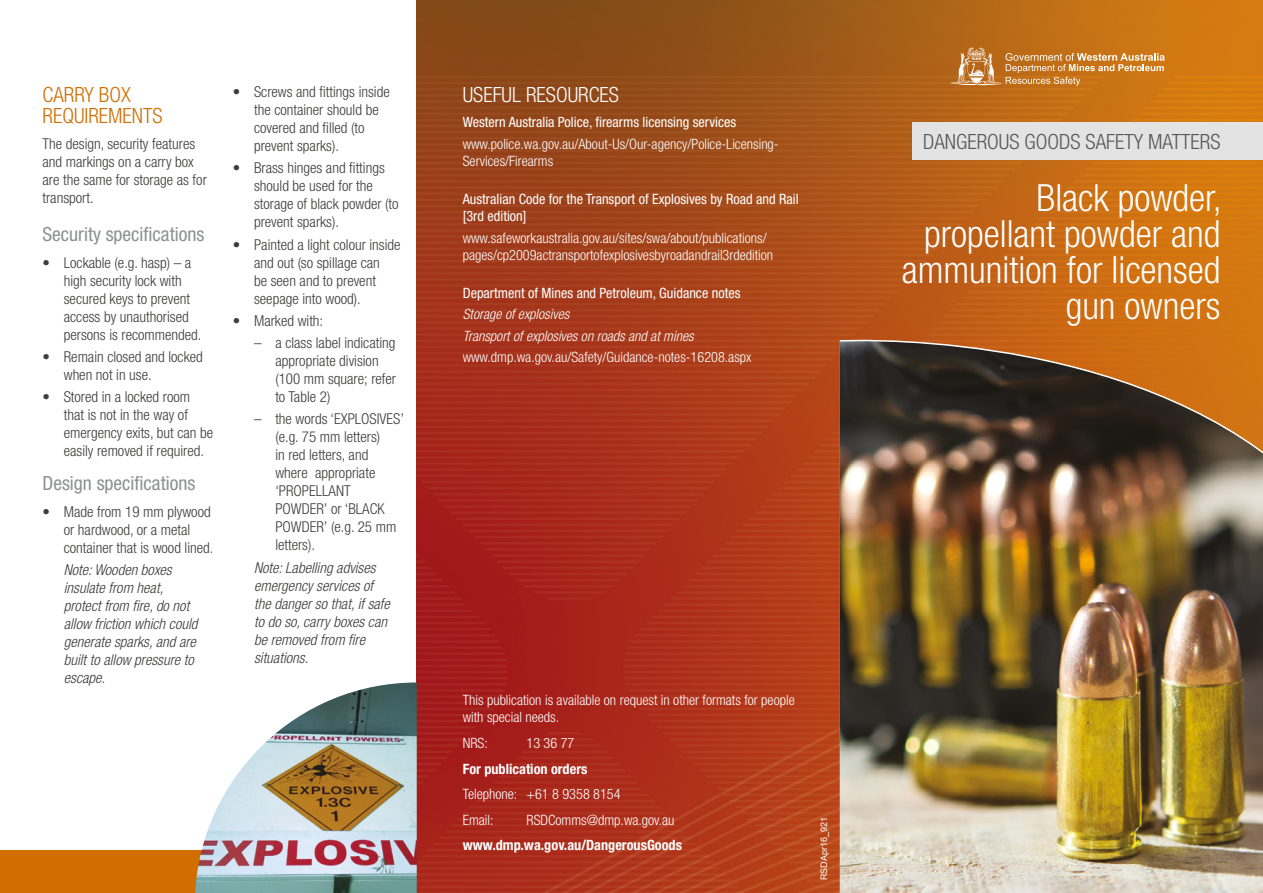
<style>
.page{position:relative;width:1263px;height:893px;background:#fff}
.page>*{position:absolute;margin:0;border:0;box-sizing:border-box;transform-origin:0 0}
.Heading_main{font:300 condensed 37.5px/36px "Helvetica Neue";color:#fff;text-align:right}
.t1{font:300 condensed 21px "Helvetica Neue";color:#575756}
.t2{font:300 condensed 21px/21px "Helvetica Neue";color:#d06e00}
.t3{font:300 condensed 21px "Helvetica Neue";color:#fff}
.t4{font:condensed 19.5px "Helvetica Neue";color:#8e9090}
.Text{font:300 condensed 15px/18px "Helvetica Neue";color:#3c3c3b}
.Text-2{font:italic 300 condensed 15px/18px "Helvetica Neue";color:#3c3c3b}
.Text_white{font:300 condensed 14.25px/17.1px "Helvetica Neue";color:#fff}
.Text_white-2{font:condensed 14.25px/17.1px "Helvetica Neue";color:#fff}
.Address_white{font:300 condensed 14.25px "Helvetica Neue";color:#fff}
.Text_white-3{font:italic 300 condensed 14.25px "Helvetica Neue";color:#fff}
.Text_white-4{font:700 condensed 14.25px "Helvetica Neue";color:#fff}
.t5{font:9px "Arial";color:#fff}
</style>
<div class="page">
<div style="left:0;top:850px;width:417px;height:43px;background:#d06e00"></div>
<img style="left:417px;top:0;width:846px;height:893px">
<img style="left:840px;top:464px;width:423px;height:429px">
<svg style="left:838px;top:327px;width:425px;height:137px;background:#6b4523"></svg>
<div style="left:912px;top:122px;width:351px;height:38px;background:#e3e3e3"></div>
<img style="left:195px;top:682px;width:222px;height:211px">
<svg style="left:951px;top:48px;width:214px;height:38px;background:#cc883f"></svg>
<h2 class="t2" style="left:43px;top:84px;width:122px">CARRY BOX<br>REQUIREMENTS</h2>
<p class="Text" style="left:43px;top:135px;width:166px">The design, security features and markings on a carry box are the same for storage as for transport.</p>
<h3 class="t4" style="left:43px;top:223px;width:163px">Security specifications</h3>
<p class="Text" style="left:64px;top:253px;width:139px;text-indent:-21px">• Lockable (e.g. hasp) – a high security lock with secured keys to prevent access by unauthorised persons is recommended.</p>
<p class="Text" style="left:64px;top:348px;width:141px;text-indent:-21px">• Remain closed and locked when not in use.</p>
<p class="Text" style="left:64px;top:388px;width:151px;text-indent:-21px">• Stored in a locked room that is not in the way of emergency exits, but can be easily removed if required.</p>
<h3 class="t4" style="left:43px;top:472px;width:154px">Design specifications</h3>
<p class="Text" style="left:64px;top:502px;width:151px;text-indent:-21px">• Made from 19 mm plywood or hardwood, or a metal container that is wood lined.</p>
<p class="Text-2" style="left:64px;top:560px;width:135px">Note: Wooden boxes insulate from heat, protect from fire, do not allow friction which could generate sparks, and are built to allow pressure to escape.</p>
<p class="Text" style="left:254px;top:83px;width:137px;text-indent:-21px">• Screws and fittings inside the container should be covered and filled (to prevent sparks).</p>
<p class="Text" style="left:254px;top:159px;width:146px;text-indent:-21px">• Brass hinges and fittings should be used for the storage of black powder (to prevent sparks).</p>
<p class="Text" style="left:254px;top:235px;width:148px;text-indent:-21px">• Painted a light colour inside and out (so spillage can<br>be seen and to prevent seepage into wood).</p>
<p class="Text" style="left:233px;top:311px;width:92px">• Marked with:</p>
<p class="Text" style="left:275px;top:334px;width:122px;text-indent:-21px">– a class label indicating appropriate division (100 mm square; refer to Table 2)</p>
<p class="Text" style="left:275px;top:410px;width:130px;text-indent:-21px">– the words ‘EXPLOSIVES’ (e.g. 75 mm letters)<br>in red letters, and where appropriate ‘PROPELLANT<br>POWDER’ or ‘BLACK<br>POWDER’ (e.g. 25 mm letters).</p>
<p class="Text-2" style="left:254px;top:558px;width:137px">Note: Labelling advises emergency services of the danger so that, if safe to do so, carry boxes can be removed from fire situations.</p>
<h2 class="t3" style="left:463px;top:82px;width:158px">USEFUL RESOURCES</h2>
<p class="Text_white-2" style="left:463px;top:114px;width:275px">Western Australia Police, firearms licensing services</p>
<p class="Text_white" style="left:463px;top:135px;width:317px">www.police.wa.gov.au/About-Us/Our-agency/Police-Licensing-<br>Services/Firearms</p>
<p class="Text_white-2" style="left:463px;top:190px;width:337px">Australian Code for the Transport of Explosives by Road and Rail [3rd edition]</p>
<p class="Text_white" style="left:463px;top:229px;width:312px">www.safeworkaustralia.gov.au/sites/swa/about/publications/ pages/cp2009actransportofexplosivesbyroadandrail3rdedition</p>
<p class="Text_white-2" style="left:463px;top:284px;width:279px">Department of Mines and Petroleum, Guidance notes</p>
<p class="Text_white-3" style="left:463px;top:306px;width:108px">Storage of explosives</p>
<p class="Text_white-3" style="left:463px;top:328px;width:232px">Transport of explosives on roads and at mines</p>
<p class="Text_white" style="left:463px;top:348px;width:290px">www.dmp.wa.gov.au/Safety/Guidance-notes-16208.aspx</p>
<p class="Text_white" style="left:463px;top:692px;width:334px">This publication is available on request in other formats for people with special needs.</p>
<p class="Address_white" style="left:463px;top:735px;width:27px">NRS:</p>
<p class="Address_white" style="left:526px;top:735px;width:49px">13 36 77</p>
<p class="Text_white-4" style="left:463px;top:760px;width:126px">For publication orders</p>
<p class="Address_white" style="left:463px;top:786px;width:159px">Telephone: +61 8 9358 8154</p>
<p class="Address_white" style="left:463px;top:812px;width:32px">Email:</p>
<p class="Address_white" style="left:526px;top:812px;width:150px">RSDComms@dmp.wa.gov.au</p>
<p class="Text_white-4" style="left:463px;top:837px;width:221px">www.dmp.wa.gov.au/DangerousGoods</p>
<p class="t5" style="left:818px;top:880px;width:65px;rotate:-90deg">RSDApr16_921</p>
<h2 class="t1" style="left:923px;top:130px;width:299px">DANGEROUS GOODS SAFETY MATTERS</h2>
<h1 class="Heading_main" style="left:902px;top:180px;width:322px">Black powder, propellant powder and ammunition for licensed gun owners</h1>
</div>
